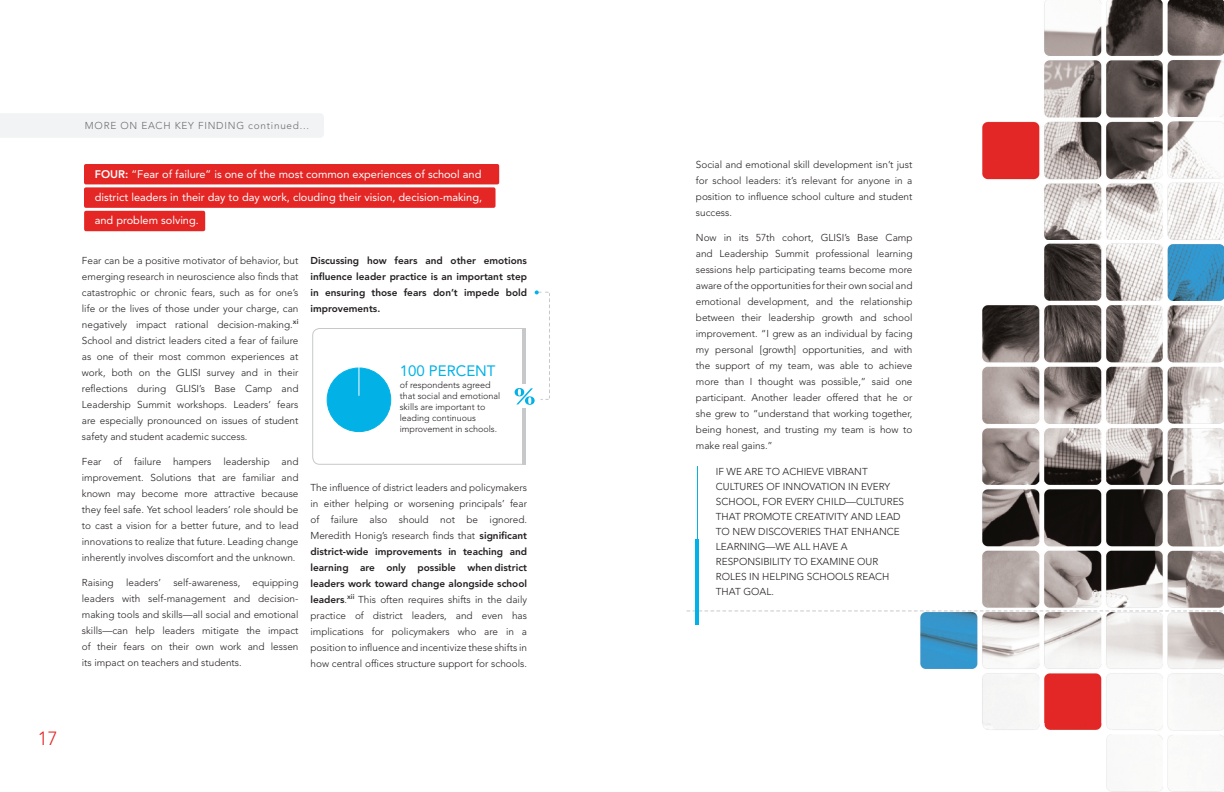
<style>
.page{position:relative;width:1224px;height:792px;background:#fff}
.page>*{position:absolute;margin:0;border:0;box-sizing:border-box;transform-origin:0 0}
.t1{font:300 19px "Avenir";color:#e42625}
.t2{font:15px "Avenir";color:#02b2e6}
.t3{font:11px/23px "Avenir";color:#fff;text-align:justify}
.t4{font:300 10px/16px "Avenir";color:#231f20;text-align:justify}
.t5{font:800 10px/16px "Avenir";color:#231f20;text-align:justify}
.t6{font:300 10px "Avenir";letter-spacing:.075em;color:#6c6d70}
.t7{font:300 9px/11px "Avenir";color:#231f20}
.s1{font-weight:800}
</style>
<div class="page">
<img style="left:686px;top:0;width:538px;height:792px">
<div style="left:84px;top:164px;width:415px;height:20px;background:#e42625;border-radius:2px"></div>
<div style="left:84px;top:187px;width:412px;height:21px;background:#e42625;border-radius:2px"></div>
<div style="left:84px;top:211px;width:121px;height:20px;background:#e42625;border-radius:2px"></div>
<hr style="left:697px;top:466px;width:1px;height:156px;background:#02b2e6">
<svg style="left:687px;top:610px;width:537px;height:1px"></svg>
<hr style="left:695px;top:539px;width:4px;height:85px;background:#02b2e6">
<div style="left:0;top:113px;width:324px;height:25px;background:#f2f3f4"></div>
<svg style="left:312px;top:290px;width:238px;height:175px"></svg>
<h1 class="t1" style="left:38px;top:727px;width:21px">17</h1>
<p class="t6" style="left:85px;top:120px;width:226px">MORE ON EACH KEY FINDING continued...</p>
<p class="t3" style="left:95px;top:163px;width:389px"><span class="s1">FOUR:</span> “Fear of failure” is one of the most common experiences of school and district leaders in their day to day work, clouding their vision, decision-making, and problem solving.</p>
<p class="t4" style="left:82px;top:252px;width:218px">Fear can be a positive motivator of behavior, but emerging research in neuroscience also finds that catastrophic or chronic fears, such as for one’s life or the lives of those under your charge, can negatively impact rational decision-making.<sup>xi </sup>School and district leaders cited a fear of failure as one of their most common experiences at work, both on the GLISI survey and in their reflections during GLISI’s Base Camp and Leadership Summit workshops. Leaders’ fears are especially pronounced on issues of student safety and student academic success.</p>
<p class="t4" style="left:82px;top:453px;width:218px">Fear of failure hampers leadership and improvement. Solutions that are familiar and known may become more attractive because they feel safe. Yet school leaders’ role should be to cast a vision for a better future, and to lead innovations to realize that future. Leading change inherently involves discomfort and the unknown.</p>
<p class="t4" style="left:82px;top:574px;width:218px">Raising leaders’ self-awareness, equipping leaders with self-management and decision&shy;making tools and skills—all social and emotional skills—can help leaders mitigate the impact of their fears on their own work and lessen its impact on teachers and students.</p>
<p class="t5" style="left:311px;top:252px;width:218px">Discussing how fears and other emotions influence leader practice is an important step in ensuring those fears don’t impede bold improvements.</p>
<h2 class="t2" style="left:400px;top:362px;width:97px">100 PERCENT</h2>
<p class="t7" style="left:400px;top:380px;width:102px">of respondents agreed that social and emotional skills are important to leading continuous improvement in schools.</p>
<p class="t4" style="left:311px;top:479px;width:218px">The influence of district leaders and policymakers in either helping or worsening principals’ fear of failure also should not be ignored.<br>Meredith Honig’s research finds that <span class="s1">significant district-wide improvements in teaching and learning are only possible when district leaders work toward change alongside school leaders</span>.<sup>xii</sup> This often requires shifts in the daily practice of district leaders, and even has implications for policymakers who are in a position to influence and incentivize these shifts in how central offices structure support for schools.</p>
<p class="t4" style="left:696px;top:157px;width:218px">Social and emotional skill development isn’t just for school leaders: it’s relevant for anyone in a position to influence school culture and student success.</p>
<p class="t4" style="left:696px;top:230px;width:218px">Now in its 57th cohort, GLISI’s Base Camp and Leadership Summit professional learning sessions help participating teams become more aware of the opportunities for their own social and emotional development, and the relationship between their leadership growth and school improvement. “I grew as an individual by facing my personal [growth] opportunities, and with the support of my team, was able to achieve more than I thought was possible,” said one participant. Another leader offered that he or she grew to “understand that working together, being honest, and trusting my team is how to make real gains.”</p>
<p class="t4" style="left:716px;top:464px;width:190px;line-height:15px;text-align:left">IF WE ARE TO ACHIEVE VIBRANT<br>CULTURES OF INNOVATION IN EVERY<br>SCHOOL, FOR EVERY CHILD—CULTURES<br>THAT PROMOTE CREATIVITY AND LEAD<br>TO NEW DISCOVERIES THAT ENHANCE<br>LEARNING—WE ALL HAVE A<br>RESPONSIBILITY TO EXAMINE OUR<br>ROLES IN HELPING SCHOOLS REACH<br>THAT GOAL.</p>
</div>
